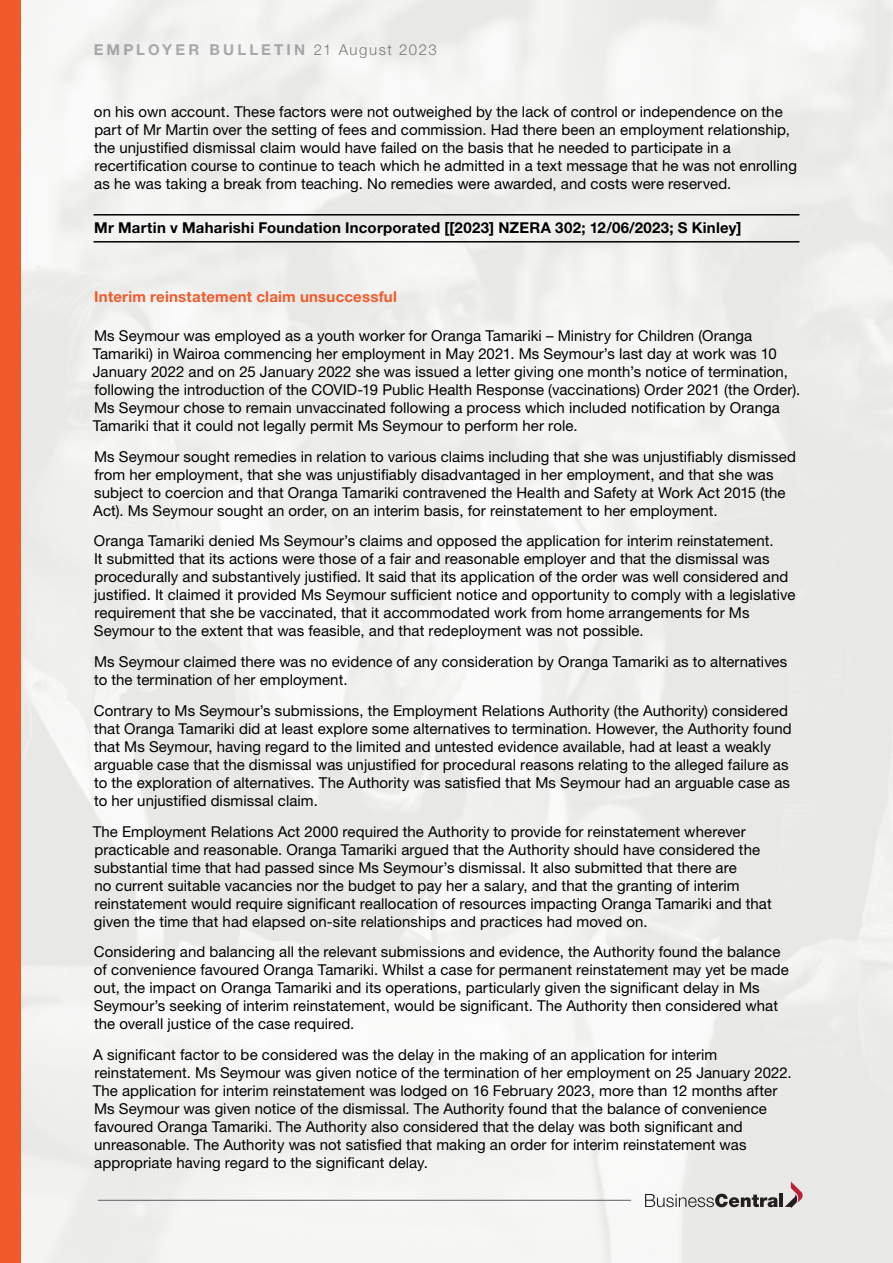
<style>
.page{position:relative;width:893px;height:1263px;background:#fff}
.page>*{position:absolute;margin:0;border:0;box-sizing:border-box;transform-origin:0 0}
.t1{font:15px/18px "Helvetica Neue LT Pro";letter-spacing:.005em;color:#000}
.t2{font:700 15px "Helvetica Neue LT Pro";letter-spacing:.015em;color:#000}
.t3{font:700 15px "Helvetica Neue LT Pro";letter-spacing:.015em;color:#f15a2a}
.t4{font:700 15px "Helvetica Neue LT Pro";letter-spacing:.21em;color:#5c5b63}
.s1{font-weight:300;color:#000}
</style>
<div class="page">
<img style="left:21px;top:0;width:872px;height:1263px">
<hr style="left:98px;top:1200px;width:533px;height:1px;background:#5c5b63">
<svg style="left:645px;top:1194px;width:133px;height:13px;background:#a19f9e"></svg>
<hr style="left:779px;top:1194px;width:4px;height:13px;background:#231f20">
<svg style="left:785px;top:1181px;width:18px;height:27px"></svg>
<div style="left:0;top:0;width:21px;height:1263px;background:#f15a2a"></div>
<hr style="left:94px;top:214px;width:705px;height:2px;background:#000">
<hr style="left:94px;top:241px;width:705px;height:2px;background:#000">
<p class="t4" style="left:94px;top:41px;width:345px">EMPLOYER BULLETIN <span class="s1">21 August 2023</span></p>
<p class="t1" style="left:94px;top:102px;width:704px">on his own account. These factors were not outweighed by the lack of control or independence on the part of Mr Martin over the setting of fees and commission. Had there been an employment relationship, the unjustified dismissal claim would have failed on the basis that he needed to participate in a recertification course to continue to teach which he admitted in a text message that he was not enrolling as he was taking a break from teaching. No remedies were awarded, and costs were reserved.</p>
<p class="t2" style="left:94px;top:218px;width:649px">Mr Martin v Maharishi Foundation Incorporated [[2023] NZERA 302; 12/06/2023; S Kinley]</p>
<p class="t3" style="left:94px;top:287px;width:304px">Interim reinstatement claim unsuccessful</p>
<p class="t1" style="left:93px;top:326px;width:709px">Ms Seymour was employed as a youth worker for Oranga Tamariki – Ministry for Children (Oranga Tamariki) in Wairoa commencing her employment in May 2021. Ms Seymour’s last day at work was 10<br>January 2022 and on 25 January 2022 she was issued a letter giving one month’s notice of termination, following the introduction of the COVID-19 Public Health Response (vaccinations) Order 2021 (the Order).<br>Ms Seymour chose to remain unvaccinated following a process which included notification by Oranga Tamariki that it could not legally permit Ms Seymour to perform her role.</p>
<p class="t1" style="left:93px;top:447px;width:704px">Ms Seymour sought remedies in relation to various claims including that she was unjustifiably dismissed from her employment, that she was unjustifiably disadvantaged in her employment, and that she was subject to coercion and that Oranga Tamariki contravened the Health and Safety at Work Act 2015 (the Act). Ms Seymour sought an order, on an interim basis, for reinstatement to her employment.</p>
<p class="t1" style="left:94px;top:532px;width:703px">Oranga Tamariki denied Ms Seymour’s claims and opposed the application for interim reinstatement.<br>It submitted that its actions were those of a fair and reasonable employer and that the dismissal was procedurally and substantively justified. It said that its application of the order was well considered and justified. It claimed it provided Ms Seymour sufficient notice and opportunity to comply with a legislative requirement that she be vaccinated, that it accommodated work from home arrangements for Ms Seymour to the extent that was feasible, and that redeployment was not possible.</p>
<p class="t1" style="left:94px;top:652px;width:695px">Ms Seymour claimed there was no evidence of any consideration by Oranga Tamariki as to alternatives to the termination of her employment.</p>
<p class="t1" style="left:94px;top:701px;width:699px">Contrary to Ms Seymour’s submissions, the Employment Relations Authority (the Authority) considered that Oranga Tamariki did at least explore some alternatives to termination. However, the Authority found that Ms Seymour, having regard to the limited and untested evidence available, had at least a weakly arguable case that the dismissal was unjustified for procedural reasons relating to the alleged failure as to the exploration of alternatives. The Authority was satisfied that Ms Seymour had an arguable case as to her unjustified dismissal claim.</p>
<p class="t1" style="left:93px;top:822px;width:681px">The Employment Relations Act 2000 required the Authority to provide for reinstatement wherever practicable and reasonable. Oranga Tamariki argued that the Authority should have considered the substantial time that had passed since Ms Seymour’s dismissal. It also submitted that there are<br>no current suitable vacancies nor the budget to pay her a salary, and that the granting of interim reinstatement would require significant reallocation of resources impacting Oranga Tamariki and that given the time that had elapsed on-site relationships and practices had moved on.</p>
<p class="t1" style="left:94px;top:943px;width:697px">Considering and balancing all the relevant submissions and evidence, the Authority found the balance of convenience favoured Oranga Tamariki. Whilst a case for permanent reinstatement may yet be made out, the impact on Oranga Tamariki and its operations, particularly given the significant delay in Ms Seymour’s seeking of interim reinstatement, would be significant. The Authority then considered what the overall justice of the case required.</p>
<p class="t1" style="left:93px;top:1045px;width:700px">A significant factor to be considered was the delay in the making of an application for interim reinstatement. Ms Seymour was given notice of the termination of her employment on 25 January 2022.<br>The application for interim reinstatement was lodged on 16 February 2023, more than 12 months after Ms Seymour was given notice of the dismissal. The Authority found that the balance of convenience favoured Oranga Tamariki. The Authority also considered that the delay was both significant and unreasonable. The Authority was not satisfied that making an order for interim reinstatement was appropriate having regard to the significant delay.</p>
</div>
